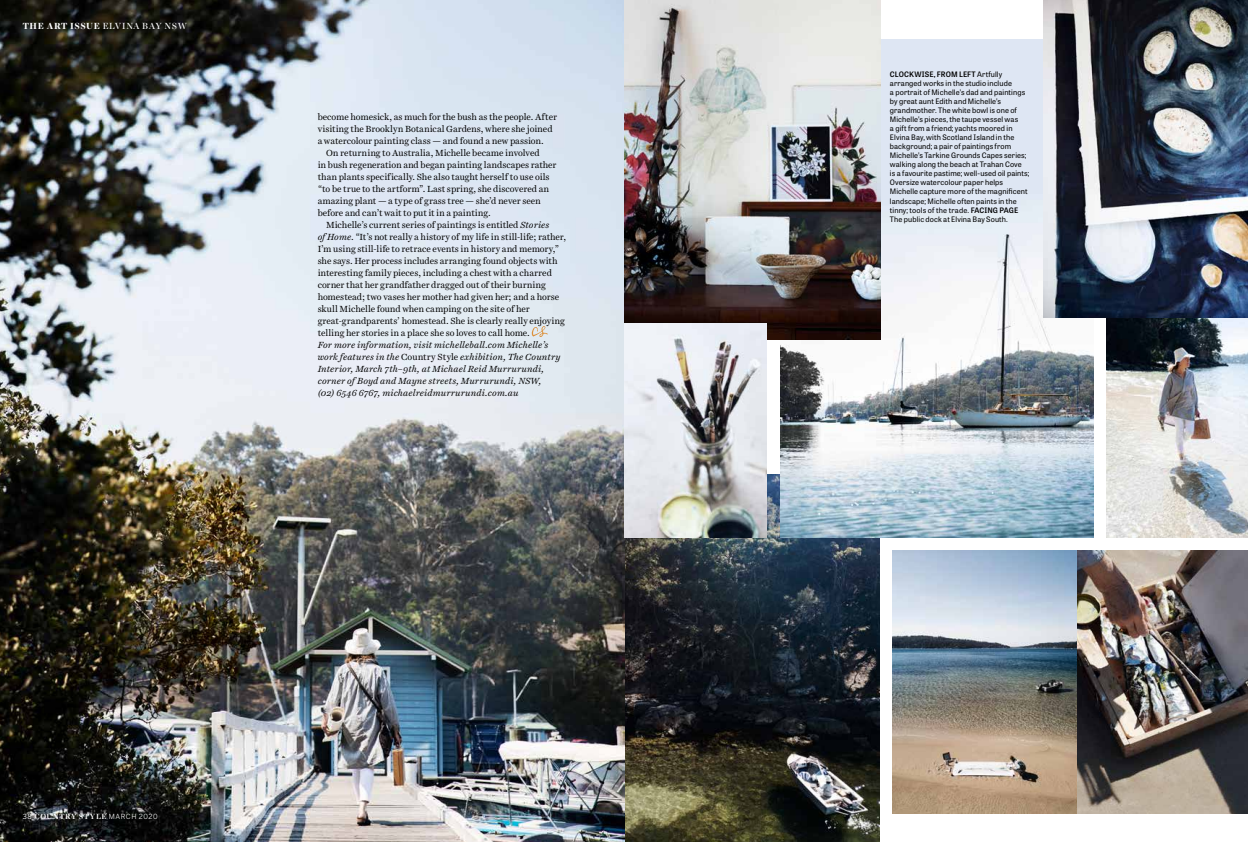
<style>
.page{position:relative;width:1248px;height:842px;background:#fff}
.page>*{position:absolute;margin:0;border:0;box-sizing:border-box;transform-origin:0 0}
.t1{font:9px "Harriet Text";letter-spacing:-.005em;color:#000}
.t2{font:italic 9px/12px "Harriet Text";letter-spacing:.01em;color:#000}
.t3{font:9px "Harriet Display";letter-spacing:.055em;color:#fff}
.t4{font:500 7.6px "Harriet Display";letter-spacing:.085em;color:#fff}
.t5{font:7.5px/9px "Tablet Gothic";letter-spacing:.015em;color:#000}
.s1{font-weight:700}
.s2{font-style:italic}
.s3{font-style:normal}
.s4{font-family:"Benton Sans";font-weight:400;font-size:7px}
.s5{font-weight:600}
</style>
<div class="page">
<img style="left:1106px;top:317px;width:141px;height:220px">
<img style="left:624px;top:474px;width:255px;height:368px">
<img style="left:780px;top:40px;width:313px;height:497px">
<img style="left:0;top:0;width:624px;height:842px">
<img style="left:1043px;top:0;width:204px;height:317px">
<img style="left:624px;top:0;width:256px;height:339px">
<img style="left:892px;top:551px;width:355px;height:263px">
<img style="left:624px;top:324px;width:142px;height:213px">
<img style="left:530px;top:327px;width:20px;height:11px">
<p class="t3" style="left:23px;top:20px;width:166px"><span class="s1">THE ART ISSUE</span> ELVINA BAY NSW</p>
<p class="t1" style="left:317px;top:111px;width:241px">become homesick, as much for the bush as the people. After</p>
<p class="t1" style="left:317px;top:123px;width:236px">visiting the Brooklyn Botanical Gardens, where she joined</p>
<p class="t1" style="left:317px;top:135px;width:227px">a watercolour painting class — and found a new passion.</p>
<p class="t1" style="left:326px;top:147px;width:215px">On returning to Australia, Michelle became involved</p>
<p class="t1" style="left:317px;top:159px;width:240px">in bush regeneration and began painting landscapes rather</p>
<p class="t1" style="left:317px;top:171px;width:233px">than plants specifically. She also taught herself to use oils</p>
<p class="t1" style="left:317px;top:183px;width:233px">“to be true to the artform”. Last spring, she discovered an</p>
<p class="t1" style="left:317px;top:195px;width:225px">amazing plant — a type of grass tree — she’d never seen</p>
<p class="t1" style="left:317px;top:207px;width:174px">before and can’t wait to put it in a painting.</p>
<p class="t1" style="left:326px;top:219px;width:225px">Michelle’s current series of paintings is entitled <span class="s2">Stories</span></p>
<p class="t1" style="left:317px;top:231px;width:250px"><span class="s2">of Home</span>. “It’s not really a history of my life in still-life; rather,</p>
<p class="t1" style="left:317px;top:243px;width:243px">I’m using still-life to retrace events in history and memory,”</p>
<p class="t1" style="left:317px;top:255px;width:241px">she says. Her process includes arranging found objects with</p>
<p class="t1" style="left:317px;top:267px;width:236px">interesting family pieces, including a chest with a charred</p>
<p class="t1" style="left:317px;top:279px;width:230px">corner that her grandfather dragged out of their burning</p>
<p class="t1" style="left:317px;top:291px;width:243px">homestead; two vases her mother had given her; and a horse</p>
<p class="t1" style="left:317px;top:303px;width:214px">skull Michelle found when camping on the site of her</p>
<p class="t1" style="left:317px;top:315px;width:249px">great-grandparents’ homestead. She is clearly really enjoying</p>
<p class="t1" style="left:317px;top:327px;width:214px">telling her stories in a place she so loves to call home.</p>
<p class="t2" style="left:317px;top:339px;width:244px">For more information, visit michelleball.com Michelle’s work features in the <span class="s3">Country Style</span> exhibition, The Country Interior, March 7th–9th, at Michael Reid Murrurundi, corner of Boyd and Mayne streets, Murrurundi, NSW, (02) 6546 6767, michaelreidmurrurundi.com.au</p>
<p class="t4" style="left:23px;top:811px;width:137px"><span class="s4">38</span> COUNTRY STYLE <span class="s4">MARCH 2020</span></p>
<p class="t5" style="left:889px;top:70px;width:141px"><span class="s5">CLOCKWISE, FROM LEFT</span> Artfully arranged works in the studio include<br>a portrait of Michelle’s dad and paintings by great aunt Edith and Michelle’s grandmother. The white bowl is one of Michelle’s pieces, the taupe vessel was<br>a gift from a friend; yachts moored in Elvina Bay, with Scotland Island in the background; a pair of paintings from Michelle’s Tarkine Grounds Capes series; walking along the beach at Trahan Cove<br>is a favourite pastime; well-used oil paints; Oversize watercolour paper helps Michelle capture more of the magnificent landscape; Michelle often paints in the tinny; tools of the trade. <span class="s5">FACING PAGE </span>The public dock at Elvina Bay South.</p>
</div>
